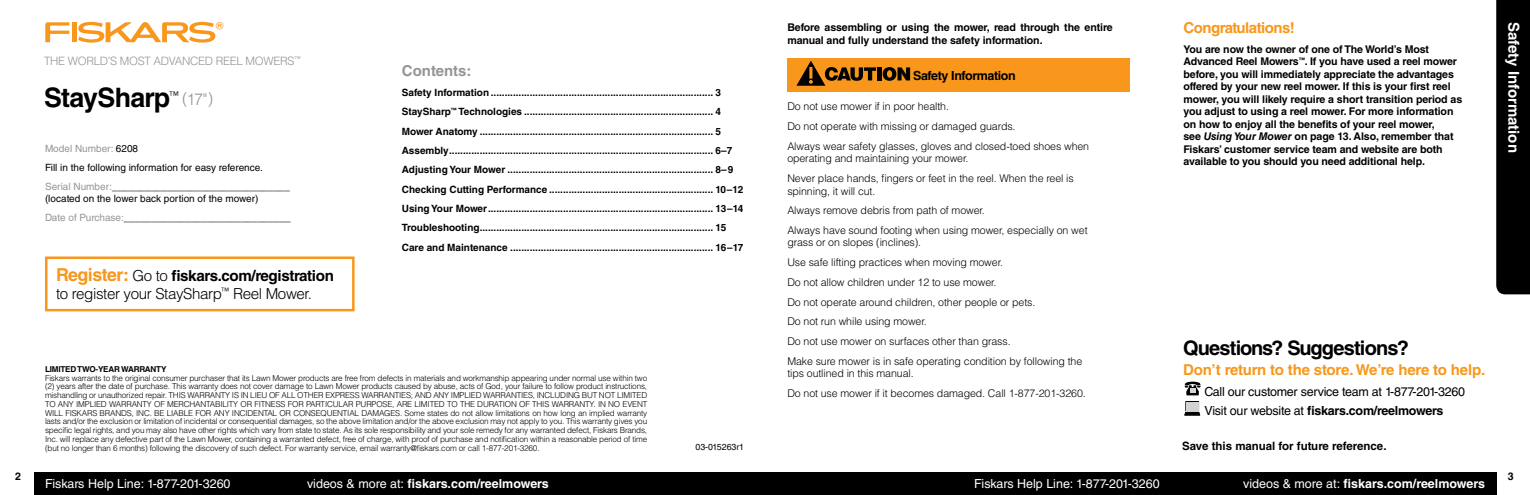
<style>
.page{position:relative;width:1530px;height:495px;background:#fff}
.page>*{position:absolute;margin:0;border:0;box-sizing:border-box;transform-origin:0 0}
.t1{font:700 26.88px "Helvetica LT Std";letter-spacing:-.025em;color:#000}
.t2{font:700 20px "Helvetica LT Std";letter-spacing:-.04em;color:#000}
.t3{font:300 16.25px "Helvetica LT Std";color:#939598}
.t4{font:300 15.12px/17.9px "Helvetica LT Std";letter-spacing:-.025em;color:#000}
.t5{font:700 15px "Helvetica LT Std";letter-spacing:-.01em;color:#f8971c}
.t6{font:700 15px "Helvetica LT Std";color:#fff}
.t7{font:700 15px "Helvetica LT Std";letter-spacing:-.03em;color:#f8971c}
.t8{font:700 15px "Helvetica LT Std";color:#939598}
.t9{font:12.5px/19.6px "Helvetica LT Std";letter-spacing:-.02em;color:#000}
.t10{font:700 12.5px "Helvetica LT Std";color:#fff}
.t11{font:12.5px "Helvetica LT Std";color:#fff}
.t12{font:700 12.5px "Helvetica LT Std";letter-spacing:-.03em;color:#000}
.t13{font:300 11.5px "Helvetica LT Std";letter-spacing:-.025em;color:#939598}
.t14{font:700 11.5px "Helvetica LT Std";color:#000}
.t15{font:300 10.62px/19.8px "Helvetica LT Std";letter-spacing:-.01em;color:#000}
.t16{font:700 10.62px/12.5px "Helvetica LT Std";letter-spacing:-.01em;color:#000}
.t17{font:700 10px/19.4px "Helvetica LT Std";color:#000}
.t18{font:10px/19.1px "Helvetica LT Std";color:#000}
.t19{font:8.75px "Helvetica LT Std";color:#000}
.t20{font:300 8.12px/8.8px "Helvetica LT Std";letter-spacing:-.02em;color:#000;text-align:justify}
.t21{font:700 8.12px "Helvetica LT Std";letter-spacing:-.025em;color:#000}
.s1{color:#939598}
.s2{font-weight:700;font-size:17.88px;color:#f8971c}
.s3{font-weight:700}
.s4{font-style:italic}
.s5{font-weight:400}
</style>
<div class="page">
<div style="left:1496px;top:0;width:34px;height:294px;background:#000"></div>
<div style="left:35px;top:472px;width:731px;height:23px;background:#000"></div>
<div style="left:765px;top:472px;width:731px;height:23px;background:#000"></div>
<div style="left:45px;top:256px;width:310px;height:55px;border:2px solid #f8971c"></div>
<div style="left:72px;top:22px;width:5px;height:20px;background:#f8971c"></div>
<svg style="left:45px;top:22px;width:24px;height:20px"></svg>
<svg style="left:78px;top:22px;width:145px;height:21px"></svg>
<svg style="left:1185px;top:382px;width:16px;height:13px"></svg>
<svg style="left:1185px;top:401px;width:14px;height:10px"></svg>
<div style="left:1186px;top:402px;width:12px;height:8px;background:#d1d3d4"></div>
<svg style="left:1184px;top:412px;width:16px;height:4px"></svg>
<div style="left:787px;top:58px;width:342px;height:33px;background:#f8971c"></div>
<hr style="left:877px;top:67px;width:4px;height:13px;background:#010101">
<svg style="left:883px;top:67px;width:27px;height:14px"></svg>
<svg style="left:796px;top:61px;width:80px;height:25px"></svg>
<h3 class="t16" style="left:15px;top:470px;width:7px">2</h3>
<h3 class="t13" style="left:44px;top:54px;width:258px">THE WORLD’S MOST ADVANCED REEL MOWERS<sup>™</sup></h3>
<h1 class="t1" style="left:44px;top:81px;width:128px">StaySharp</h1>
<h3 class="t3" style="left:169px;top:90px;width:46px"><sup>™</sup> (17")</h3>
<p class="t18" style="left:45px;top:138px;width:247px"><span class="s1">Model Number:</span> 6208<br>Fill in the following information for easy reference.<br><span class="s1">Serial Number:</span>________________________________</p>
<p class="t18" style="left:45px;top:189px;width:247px">(located on the lower back portion of the mower)<br><span class="s1">Date of Purchase:</span>______________________________</p>
<h3 class="t4" style="left:56px;top:267px;width:279px"><span class="s2">Register:</span> Go to <span class="s3">fiskars.com/registration </span>to register your StaySharp<sup>™</sup> Reel Mower.</h3>
<p class="t21" style="left:45px;top:364px;width:123px">LIMITED TWO-YEAR WARRANTY</p>
<h3 class="t8" style="left:402px;top:62px;width:71px">Contents:</h3>
<p class="t17" style="left:402px;top:82px;width:343px">Safety Information ................................................................................ 3<br>StaySharp<sup>™</sup> Technologies .................................................................... 4<br>Mower Anatomy .................................................................................... 5<br>Assembly............................................................................................... 6–7<br>Adjusting Your Mower .......................................................................... 8–9<br>Checking Cutting Performance ........................................................... 10–12<br>Using Your Mower................................................................................. 13–14<br>Troubleshooting.................................................................................... 15<br>Care and Maintenance ......................................................................... 16–17</p>
<p class="t20" style="left:45px;top:373px;width:604px">Fiskars warrants to the original consumer purchaser that its Lawn Mower products are free from defects in materials and workmanship appearing under normal use within two (2) years after the date of purchase. This warranty does not cover damage to Lawn Mower products caused by abuse, acts of God, your failure to follow product instructions, mishandling or unauthorized repair. THIS WARRANTY IS IN LIEU OF ALL OTHER EXPRESS WARRANTIES; AND ANY IMPLIED WARRANTIES, INCLUDING BUT NOT LIMITED TO ANY IMPLIED WARRANTY OF MERCHANTABILITY OR FITNESS FOR PARTICULAR PURPOSE, ARE LIMITED TO THE DURATION OF THIS WARRANTY. IN NO EVENT WILL FISKARS BRANDS, INC. BE LIABLE FOR ANY INCIDENTAL OR CONSEQUENTIAL DAMAGES. Some states do not allow limitations on how long an implied warranty lasts and/or the exclusion or limitation of incidental or consequential damages, so the above limitation and/or the above exclusion may not apply to you. This warranty gives you specific legal rights, and you may also have other rights which vary from state to state. As its sole responsibility and your sole remedy for any warranted defect, Fiskars Brands, Inc. will replace any defective part of the Lawn Mower, containing a warranted defect, free of charge, with proof of purchase and notification within a reasonable period of time (but no longer than 6 months) following the discovery of such defect. For warranty service, email warranty@fiskars.com or call 1-877-201-3260.</p>
<p class="t19" style="left:696px;top:442px;width:50px">03-015263r1</p>
<h3 class="t16" style="left:787px;top:21px;width:327px">Before assembling or using the mower, read through the entire manual and fully understand the safety information.</h3>
<h3 class="t12" style="left:913px;top:68px;width:104px">Safety Information</h3>
<h3 class="t15" style="left:787px;top:97px;width:303px">Do not use mower if in poor health.<br>Do not operate with missing or damaged guards.<br>Always wear safety glasses, gloves and closed-toed shoes when</h3>
<h3 class="t15" style="left:787px;top:149px;width:288px">operating and maintaining your mower.<br>Never place hands, fingers or feet in the reel. When the reel is</h3>
<h3 class="t15" style="left:787px;top:181px;width:302px">spinning, it will cut.<br>Always remove debris from path of mower.<br>Always have sound footing when using mower, especially on wet</h3>
<p class="t15" style="left:787px;top:233px;width:296px">grass or on slopes (inclines).<br>Use safe lifting practices when moving mower.<br>Do not allow children under 12 to use mower.<br>Do not operate around children, other people or pets.<br>Do not run while using mower.<br>Do not use mower on surfaces other than grass.<br>Make sure mower is in safe operating condition by following the</p>
<h3 class="t15" style="left:787px;top:363px;width:300px">tips outlined in this manual.<br>Do not use mower if it becomes damaged. Call 1-877-201-3260.</h3>
<h3 class="t7" style="left:1183px;top:18px;width:113px">Congratulations!</h3>
<p class="t16" style="left:1183px;top:42px;width:280px">You are now the owner of one of The World’s Most Advanced Reel Mowers<sup>™</sup>. If you have used a reel mower before, you will immediately appreciate the advantages offered by your new reel mower. If this is your first reel mower, you will likely require a short transition period as you adjust to using a reel mower. For more information on how to enjoy all the benefits of your reel mower,<br>see <span class="s4">Using Your Mower</span> on page 13. Also, remember that Fiskars’ customer service team and website are both available to you should you need additional help.</p>
<h2 class="t2" style="left:1183px;top:336px;width:227px">Questions? Suggestions?</h2>
<h3 class="t5" style="left:1183px;top:361px;width:304px">Don’t return to the store. We’re here to help.</h3>
<h3 class="t9" style="left:1204px;top:382px;width:262px">Call our customer service team at 1-877-201-3260<br>Visit our website at <span class="s3">fiskars.com/reelmowers</span></h3>
<h3 class="t14" style="left:1182px;top:439px;width:206px">Save this manual for future reference.</h3>
<h3 class="t11" style="left:45px;top:476px;width:187px">Fiskars Help Line: 1-877-201-3260</h3>
<h3 class="t10" style="left:307px;top:476px;width:243px"><span class="s5">videos &amp; more at:</span> fiskars.com/reelmowers</h3>
<h3 class="t11" style="left:974px;top:476px;width:187px">Fiskars Help Line: 1-877-201-3260</h3>
<h3 class="t10" style="left:1243px;top:476px;width:243px"><span class="s5">videos &amp; more at:</span> fiskars.com/reelmowers</h3>
<h3 class="t6" style="left:1523px;top:22px;width:133px;rotate:90deg">Safety Information</h3>
<h3 class="t16" style="left:1508px;top:470px;width:7px">3</h3>
</div>
